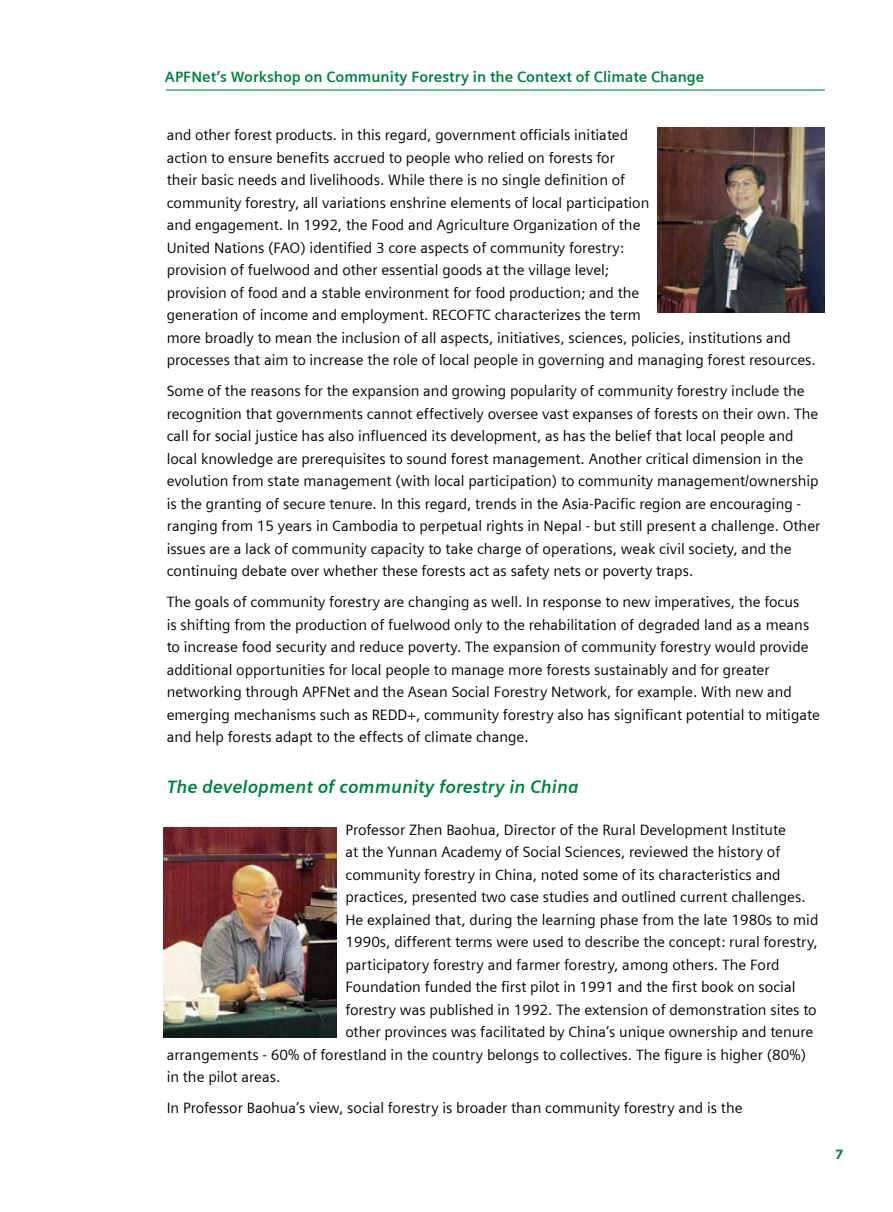
<style>
.page{position:relative;width:893px;height:1212px;background:#fff}
.page>*{position:absolute;margin:0;border:0;box-sizing:border-box;transform-origin:0 0}
.t1{font:italic 700 18px "Siemens Sans";color:#007e41}
.t2{font:15px/22.5px "Siemens Sans";color:#000}
.t3{font:700 15px "Siemens Sans";color:#007e41}
.t4{font:900 13.5px "Siemens Sans";color:#007e41}
</style>
<div class="page">
<hr style="left:166px;top:90px;width:659px;height:1px;background:#007e41">
<img style="left:658px;top:128px;width:167px;height:185px">
<img style="left:163px;top:827px;width:174px;height:210px">
<p class="t3" style="left:165px;top:68px;width:541px">APFNet’s Workshop on Community Forestry in the Context of Climate Change</p>
<p class="t2" style="left:167px;top:124px;width:651px">and other forest products. in this regard, government officials initiated<br>action to ensure benefits accrued to people who relied on forests for<br>their basic needs and livelihoods. While there is no single definition of<br>community forestry, all variations enshrine elements of local participation<br>and engagement. In 1992, the Food and Agriculture Organization of the<br>United Nations (FAO) identified 3 core aspects of community forestry:<br>provision of fuelwood and other essential goods at the village level;<br>provision of food and a stable environment for food production; and the<br>generation of income and employment. RECOFTC characterizes the term<br>more broadly to mean the inclusion of all aspects, initiatives, sciences, policies, institutions and processes that aim to increase the role of local people in governing and managing forest resources.</p>
<p class="t2" style="left:167px;top:380px;width:655px">Some of the reasons for the expansion and growing popularity of community forestry include the recognition that governments cannot effectively oversee vast expanses of forests on their own. The call for social justice has also influenced its development, as has the belief that local people and local knowledge are prerequisites to sound forest management. Another critical dimension in the evolution from state management (with local participation) to community management/ownership is the granting of secure tenure. In this regard, trends in the Asia-Pacific region are encouraging - ranging from 15 years in Cambodia to perpetual rights in Nepal - but still present a challenge. Other issues are a lack of community capacity to take charge of operations, weak civil society, and the continuing debate over whether these forests act as safety nets or poverty traps.</p>
<p class="t2" style="left:167px;top:591px;width:655px">The goals of community forestry are changing as well. In response to new imperatives, the focus<br>is shifting from the production of fuelwood only to the rehabilitation of degraded land as a means to increase food security and reduce poverty. The expansion of community forestry would provide additional opportunities for local people to manage more forests sustainably and for greater networking through APFNet and the Asean Social Forestry Network, for example. With new and emerging mechanisms such as REDD+, community forestry also has significant potential to mitigate and help forests adapt to the effects of climate change.</p>
<p class="t1" style="left:167px;top:776px;width:413px">The development of community forestry in China</p>
<p class="t2" style="left:345px;top:818px;width:442px">Professor Zhen Baohua, Director of the Rural Development Institute</p>
<p class="t2" style="left:345px;top:841px;width:437px">at the Yunnan Academy of Social Sciences, reviewed the history of</p>
<p class="t2" style="left:345px;top:863px;width:437px">community forestry in China, noted some of its characteristics and</p>
<p class="t2" style="left:345px;top:886px;width:462px">practices, presented two case studies and outlined current challenges.</p>
<p class="t2" style="left:345px;top:908px;width:474px">He explained that, during the learning phase from the late 1980s to mid</p>
<p class="t2" style="left:345px;top:931px;width:474px">1990s, different terms were used to describe the concept: rural forestry,</p>
<p class="t2" style="left:345px;top:953px;width:436px">participatory forestry and farmer forestry, among others. The Ford</p>
<p class="t2" style="left:345px;top:976px;width:452px">Foundation funded the first pilot in 1991 and the first book on social</p>
<p class="t2" style="left:345px;top:998px;width:473px">forestry was published in 1992. The extension of demonstration sites to</p>
<p class="t2" style="left:345px;top:1021px;width:470px">other provinces was facilitated by China’s unique ownership and tenure</p>
<p class="t2" style="left:167px;top:1043px;width:641px">arrangements - 60% of forestland in the country belongs to collectives. The figure is higher (80%)</p>
<p class="t2" style="left:167px;top:1066px;width:115px">in the pilot areas.</p>
<p class="t2" style="left:167px;top:1097px;width:577px">In Professor Baohua’s view, social forestry is broader than community forestry and is the</p>
<p class="t4" style="left:835px;top:1146px;width:10px">7</p>
</div>
